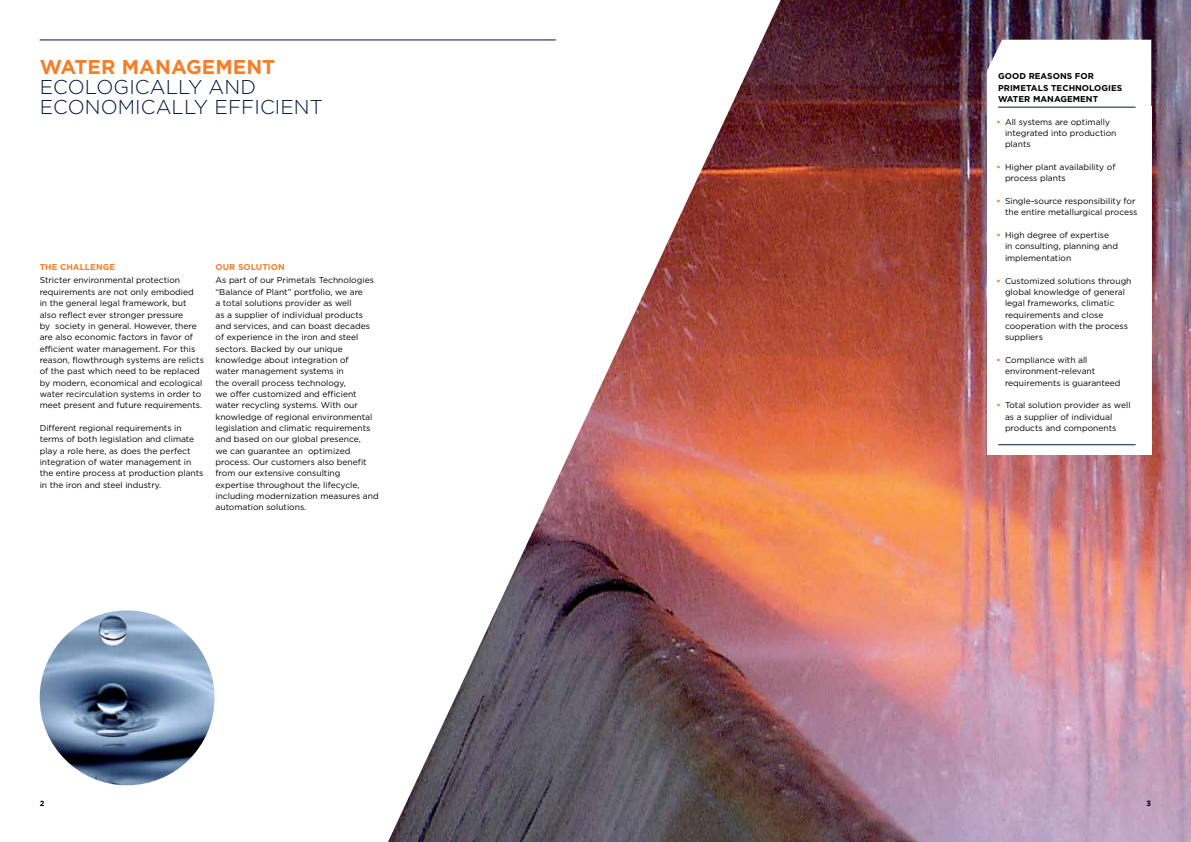
<style>
.page{position:relative;width:1191px;height:842px;background:#fff}
.page>*{position:absolute;margin:0;border:0;box-sizing:border-box;transform-origin:0 0}
.t1{font:300 20px/20px "Gotham";letter-spacing:.005em;color:#001641}
.t2{font:700 20px "Gotham";letter-spacing:.005em;color:#f57e29}
.t3{font:8.5px/11.3px "Gotham";color:#000}
.t4{font:700 8.5px/11.3px "Gotham";letter-spacing:.005em;color:#000}
.t5{font:700 8.5px "Gotham";letter-spacing:.005em;color:#f57e29}
.t6{font:700 7.5px "Gotham";color:#000}
.s1{font-weight:700;color:#f57e29}
</style>
<div class="page">
<img style="left:388px;top:0;width:803px;height:842px">
<hr style="left:40px;top:40px;width:516px;height:1px;background:#001641">
<svg style="left:986px;top:40px;width:165px;height:66px"></svg>
<div style="left:986px;top:106px;width:165px;height:349px;background:#fff"></div>
<hr style="left:998px;top:444px;width:137px;height:1px;background:#001641">
<hr style="left:998px;top:107px;width:137px;height:1px;background:#001641">
<img style="left:40px;top:610px;width:174px;height:175px;border-radius:87px">
<h1 class="t2" style="left:40px;top:53px;width:237px">WATER MANAGEMENT</h1>
<h1 class="t1" style="left:40px;top:76px;width:285px">ECOLOGICALLY AND<br>ECONOMICALLY EFFICIENT</h1>
<p class="t5" style="left:40px;top:261px;width:77px">THE CHALLENGE</p>
<p class="t3" style="left:40px;top:275px;width:166px">Stricter environmental protection requirements are not only embodied<br>in the general legal framework, but also reflect ever stronger pressure<br>by society in general. However, there are also economic factors in favor of efficient water management. For this reason, flowthrough systems are relicts of the past which need to be replaced by modern, economical and ecological water recirculation systems in order to meet present and future requirements.</p>
<p class="t3" style="left:40px;top:422px;width:165px">Different regional requirements in terms of both legislation and climate play a role here, as does the perfect integration of water management in the entire process at production plants in the iron and steel industry.</p>
<p class="t5" style="left:215px;top:261px;width:71px">OUR SOLUTION</p>
<p class="t3" style="left:215px;top:275px;width:165px">As part of our Primetals Technologies “Balance of Plant” portfolio, we are<br>a total solutions provider as well<br>as a supplier of individual products and services, and can boast decades of experience in the iron and steel sectors. Backed by our unique knowledge about integration of<br>water management systems in<br>the overall process technology,<br>we offer customized and efficient water recycling systems. With our knowledge of regional environmental legislation and climatic requirements and based on our global presence,<br>we can guarantee an optimized process. Our customers also benefit from our extensive consulting expertise throughout the lifecycle, including modernization measures and automation solutions.</p>
<p class="t4" style="left:998px;top:71px;width:126px">GOOD REASONS FOR<br>PRIMETALS TECHNOLOGIES<br>WATER MANAGEMENT</p>
<p class="t3" style="left:1005px;top:116px;width:113px;text-indent:-8px"><span class="s1">•</span> All systems are optimally integrated into production plants</p>
<p class="t3" style="left:1005px;top:161px;width:112px;text-indent:-8px"><span class="s1">•</span> Higher plant availability of process plants</p>
<p class="t3" style="left:996px;top:195px;width:142px;text-align:right"><span class="s1">•</span> Single-source responsibility for the entire metallurgical process</p>
<p class="t3" style="left:1005px;top:229px;width:115px;text-indent:-8px"><span class="s1">•</span> High degree of expertise in consulting, planning and implementation</p>
<p class="t3" style="left:1005px;top:275px;width:128px;text-indent:-8px"><span class="s1">•</span> Customized solutions through global knowledge of general legal frameworks, climatic requirements and close cooperation with the process suppliers</p>
<p class="t3" style="left:1005px;top:354px;width:117px;text-indent:-8px"><span class="s1">•</span> Compliance with all environment-relevant requirements is guaranteed</p>
<p class="t3" style="left:1005px;top:399px;width:127px;text-indent:-8px"><span class="s1">•</span> Total solution provider as well as a supplier of individual products and components</p>
<p class="t6" style="left:40px;top:798px;width:6px">2</p>
<p class="t6" style="left:1146px;top:798px;width:6px">3</p>
</div>
